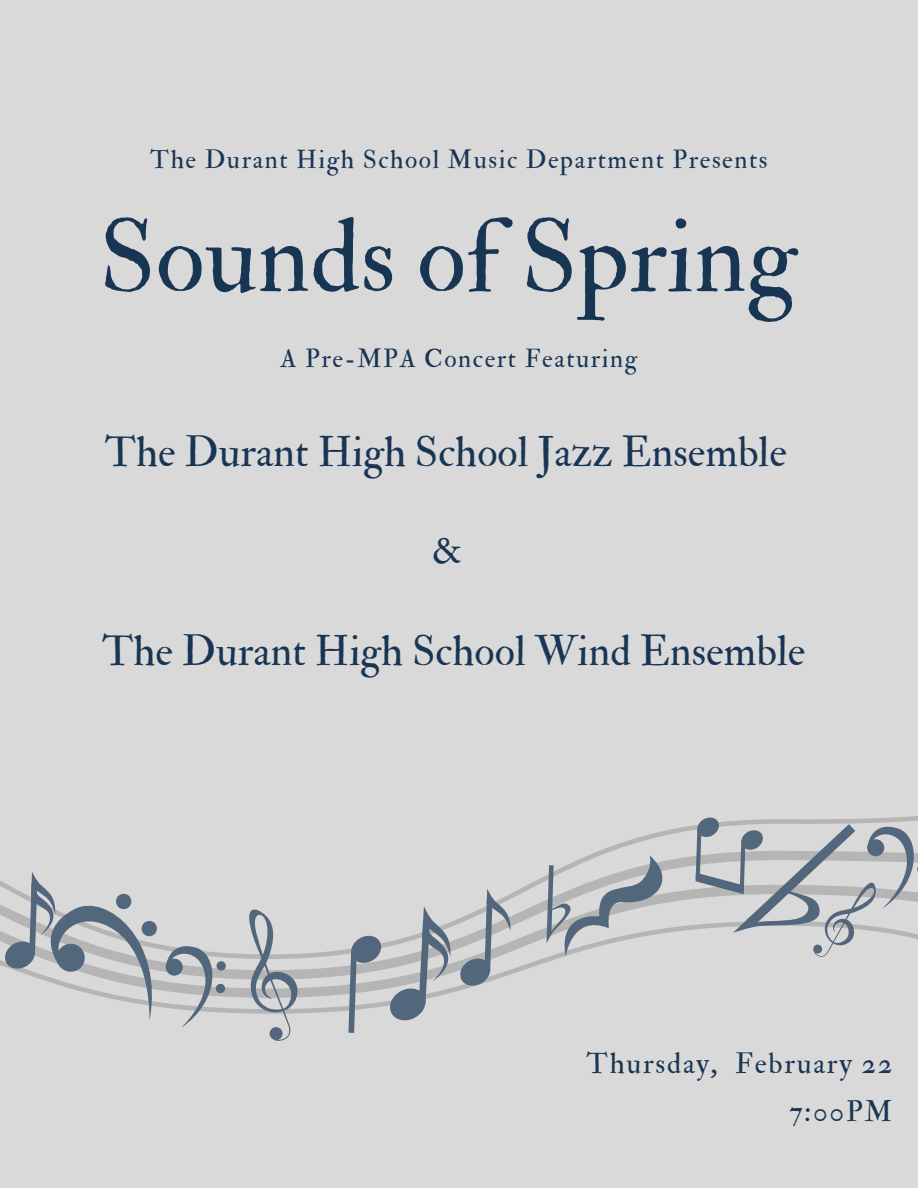
<style>
.page{position:relative;width:918px;height:1188px;background:#d9d9d9}
.page>*{position:absolute;margin:0;border:0;box-sizing:border-box;transform-origin:0 0}
.t1{font:102px "IM FELL Double Pica Roman";color:#193554}
.t2{font:42px "IM FELL Double Pica Roman";color:#193554}
.t3{font:36px "IM FELL Double Pica Roman";color:#193554}
.t4{font:28.8px/48.3px "IM FELL Double Pica Roman";letter-spacing:.06em;color:#193554;text-align:right}
.t5{font:25.5px "IM FELL Double Pica Roman";letter-spacing:.06em;color:#193554}
</style>
<div class="page">
<svg style="left:222px;top:984px;width:126px;height:14px"></svg>
<svg style="left:0;top:959px;width:555px;height:20px"></svg>
<svg style="left:0;top:825px;width:696px;height:134px"></svg>
<svg style="left:245px;top:908px;width:53px;height:133px"></svg>
<svg style="left:348px;top:889px;width:163px;height:144px"></svg>
<svg style="left:216px;top:961px;width:10px;height:10px"></svg>
<svg style="left:216px;top:984px;width:9px;height:9px"></svg>
<svg style="left:3px;top:872px;width:219px;height:156px"></svg>
<svg style="left:547px;top:855px;width:131px;height:102px"></svg>
<svg style="left:696px;top:816px;width:222px;height:141px"></svg>
<p class="t5" style="left:150px;top:144px;width:619px">The Durant High School Music Department Presents</p>
<p class="t1" style="left:99px;top:195px;width:700px">Sounds of Spring</p>
<h2 class="t5" style="left:280px;top:344px;width:358px">A Pre-MPA Concert Featuring</h2>
<h2 class="t2" style="left:105px;top:427px;width:684px">The Durant High School Jazz Ensemble</h2>
<p class="t3" style="left:432px;top:529px;width:32px">&amp;</p>
<p class="t2" style="left:102px;top:625px;width:705px">The Durant High School Wind Ensemble</p>
<h1 class="t4" style="left:587px;top:1039px;width:307px">Thursday, February 22<br>7:00PM</h1>
</div>
